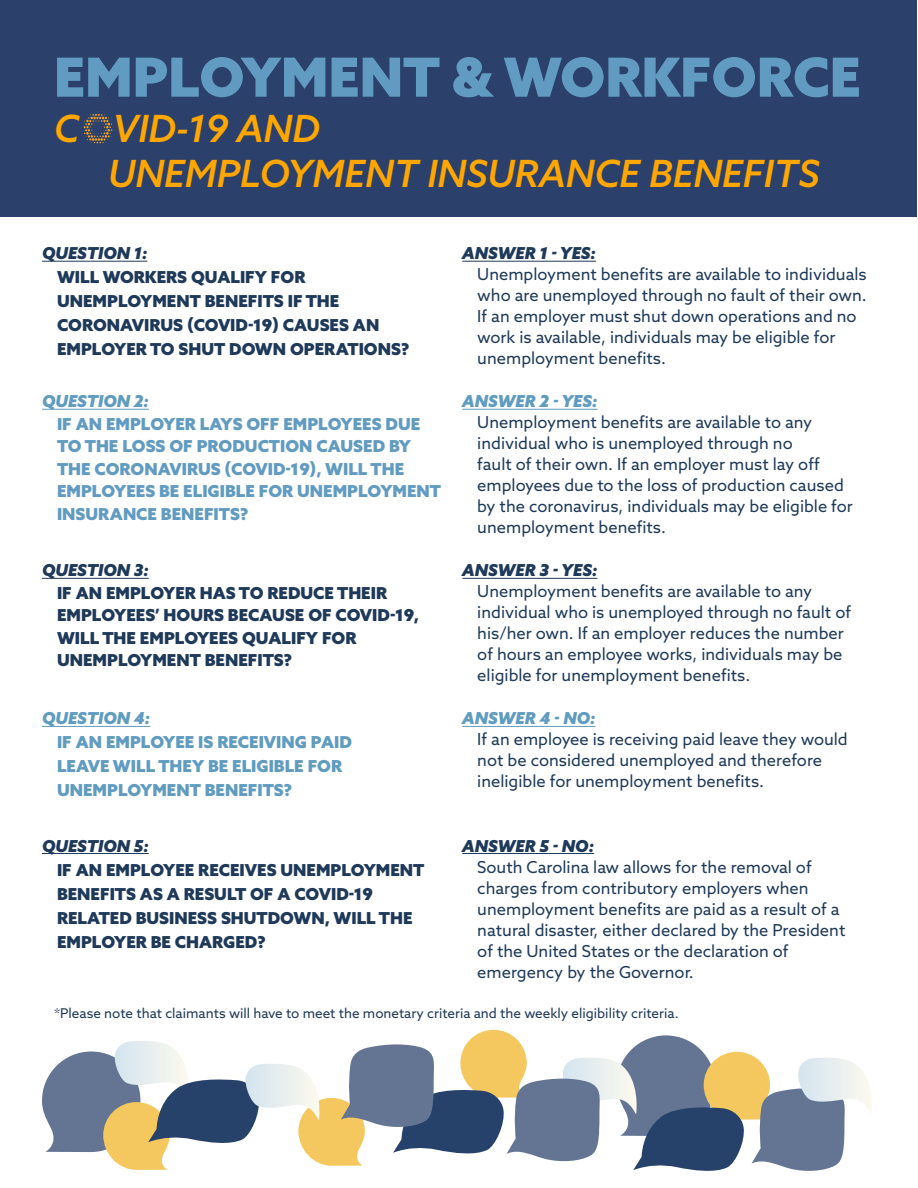
<style>
.page{position:relative;width:918px;height:1188px;background:#fff}
.page>*{position:absolute;margin:0;border:0;box-sizing:border-box;transform-origin:0 0}
.t1{font:900 54px "Azo Sans";color:#629bc1}
.t2{font:italic 500 37.5px "Azo Sans";color:#ffa600}
.t3{font:16.5px/21px "Azo Sans";color:#1e3959}
.t4{font:900 16.5px/24px "Azo Sans";color:#1e3959}
.t5{font:900 16.5px/22.5px "Azo Sans";color:#629bc1}
.t6{font:900 16.5px/24px "Azo Sans";color:#609bc0}
.t7{font:italic 900 16.5px "Azo Sans";color:#1e3959}
.t8{font:italic 900 16.5px "Azo Sans";color:#609bc0}
.t9{font:13.5px "Azo Sans";color:#1e3959}
</style>
<div class="page">
<svg style="left:42px;top:1030px;width:830px;height:141px"></svg>
<div style="left:1px;top:0;width:916px;height:216px;background:#2b406b"></div>
<svg style="left:83px;top:113px;width:32px;height:33px"></svg>
<hr style="left:42px;top:261px;width:105px;height:1px;background:#1e3959">
<hr style="left:462px;top:261px;width:134px;height:1px;background:#1e3959">
<hr style="left:42px;top:578px;width:107px;height:1px;background:#1e3959">
<hr style="left:462px;top:578px;width:135px;height:1px;background:#1e3959">
<hr style="left:42px;top:409px;width:107px;height:1px;background:#609bc0">
<hr style="left:462px;top:409px;width:136px;height:1px;background:#609bc0">
<hr style="left:42px;top:726px;width:108px;height:1px;background:#609bc0">
<hr style="left:462px;top:726px;width:133px;height:1px;background:#609bc0">
<hr style="left:42px;top:853px;width:107px;height:1px;background:#1e3959">
<hr style="left:462px;top:853px;width:132px;height:1px;background:#1e3959">
<p class="t1" style="left:54px;top:41px;width:808px">EMPLOYMENT &amp; WORKFORCE</p>
<p class="t2" style="left:54px;top:104px;width:267px">C VID-19 AND</p>
<p class="t2" style="left:108px;top:149px;width:713px">UNEMPLOYMENT INSURANCE BENEFITS</p>
<p class="t7" style="left:42px;top:242px;width:107px">QUESTION 1:</p>
<p class="t4" style="left:57px;top:265px;width:354px">WILL WORKERS QUALIFY FOR<br>UNEMPLOYMENT BENEFITS IF THE<br>CORONAVIRUS (COVID-19) CAUSES AN<br>EMPLOYER TO SHUT DOWN OPERATIONS?</p>
<p class="t8" style="left:42px;top:390px;width:108px">QUESTION 2:</p>
<p class="t5" style="left:57px;top:412px;width:386px">IF AN EMPLOYER LAYS OFF EMPLOYEES DUE TO THE LOSS OF PRODUCTION CAUSED BY THE CORONAVIRUS (COVID-19), WILL THE EMPLOYEES BE ELIGIBLE FOR UNEMPLOYMENT INSURANCE BENEFITS?</p>
<p class="t7" style="left:42px;top:559px;width:108px">QUESTION 3:</p>
<p class="t4" style="left:57px;top:581px;width:364px;line-height:22.5px">IF AN EMPLOYER HAS TO REDUCE THEIR<br>EMPLOYEES’ HOURS BECAUSE OF COVID-19,<br>WILL THE EMPLOYEES QUALIFY FOR<br>UNEMPLOYMENT BENEFITS?</p>
<p class="t8" style="left:42px;top:707px;width:110px">QUESTION 4:</p>
<p class="t6" style="left:57px;top:730px;width:296px">IF AN EMPLOYEE IS RECEIVING PAID<br>LEAVE WILL THEY BE ELIGIBLE FOR<br>UNEMPLOYMENT BENEFITS?</p>
<p class="t7" style="left:42px;top:835px;width:108px">QUESTION 5:</p>
<p class="t4" style="left:57px;top:857px;width:369px">IF AN EMPLOYEE RECEIVES UNEMPLOYMENT<br>BENEFITS AS A RESULT OF A COVID-19<br>RELATED BUSINESS SHUTDOWN, WILL THE<br>EMPLOYER BE CHARGED?</p>
<p class="t7" style="left:462px;top:242px;width:135px">ANSWER 1 - YES:</p>
<p class="t3" style="left:477px;top:264px;width:391px">Unemployment benefits are available to individuals who are unemployed through no fault of their own.<br>If an employer must shut down operations and no work is available, individuals may be eligible for unemployment benefits.</p>
<p class="t8" style="left:462px;top:390px;width:137px">ANSWER 2 - YES:</p>
<p class="t3" style="left:477px;top:412px;width:377px">Unemployment benefits are available to any individual who is unemployed through no<br>fault of their own. If an employer must lay off employees due to the loss of production caused by the coronavirus, individuals may be eligible for unemployment benefits.</p>
<p class="t7" style="left:462px;top:559px;width:137px">ANSWER 3 - YES:</p>
<p class="t3" style="left:477px;top:581px;width:375px">Unemployment benefits are available to any individual who is unemployed through no fault of his/her own. If an employer reduces the number of hours an employee works, individuals may be eligible for unemployment benefits.</p>
<p class="t8" style="left:462px;top:707px;width:135px">ANSWER 4 - NO:</p>
<p class="t3" style="left:477px;top:729px;width:372px">If an employee is receiving paid leave they would not be considered unemployed and therefore ineligible for unemployment benefits.</p>
<p class="t7" style="left:462px;top:835px;width:133px">ANSWER 5 - NO:</p>
<p class="t3" style="left:477px;top:856px;width:370px">South Carolina law allows for the removal of charges from contributory employers when unemployment benefits are paid as a result of a natural disaster, either declared by the President of the United States or the declaration of emergency by the Governor.</p>
<p class="t9" style="left:54px;top:1005px;width:626px">*Please note that claimants will have to meet the monetary criteria and the weekly eligibility criteria.</p>
</div>
